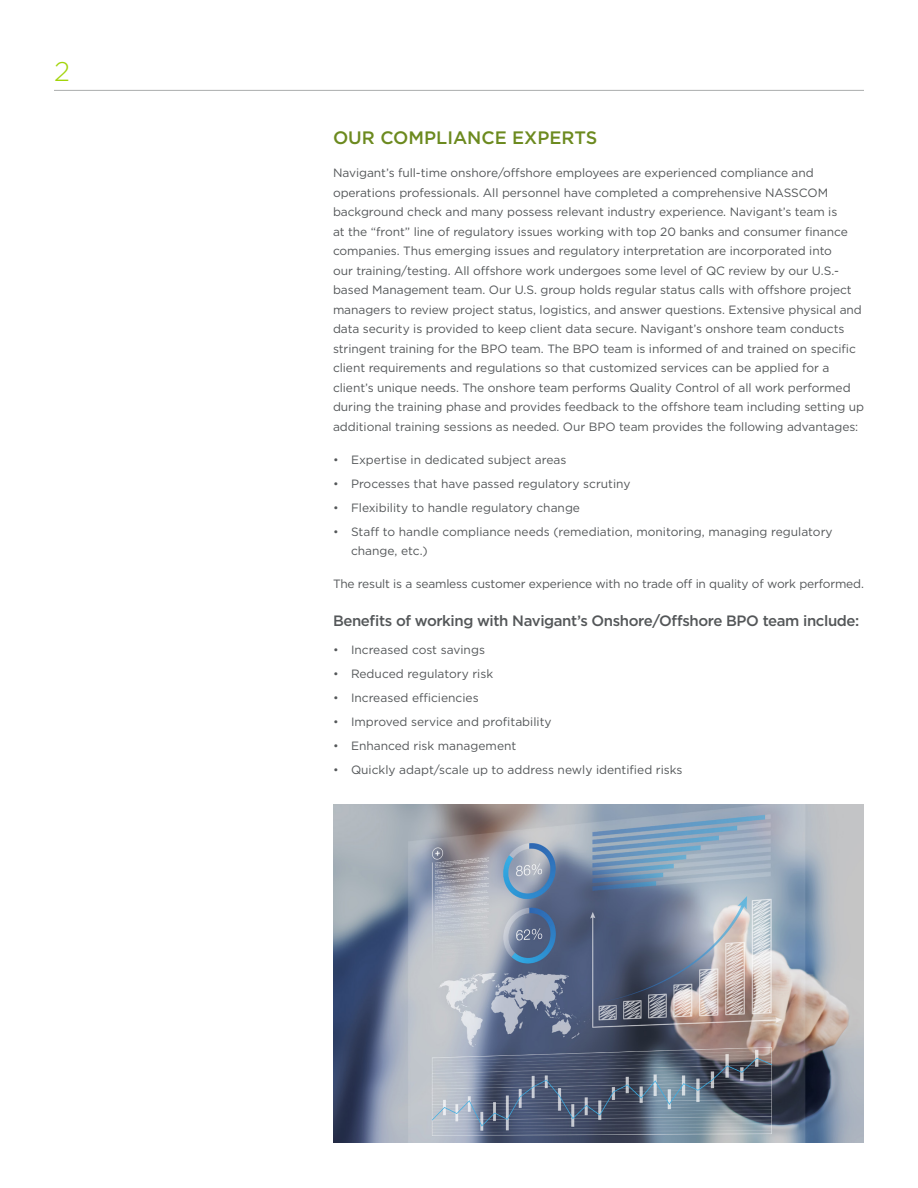
<style>
.page{position:relative;width:918px;height:1188px;background:#fff}
.page>*{position:absolute;margin:0;border:0;box-sizing:border-box;transform-origin:0 0}
.PAGE_-_Numbers_L{font:300 27px "Gotham";color:#a2d40a}
.BOD_-_Copy_Headers{font:500 18px "Gotham";color:#6c8a1f}
.BOD_-_Copy_Header_2{font:500 15px "Gotham";letter-spacing:-.025em;color:#545759}
.BOD_-_Copy_P1_Gray{font:12px/19.5px "Gotham";letter-spacing:-.005em;color:#545759}
.s1{font-weight:300}
</style>
<div class="page">
<hr style="left:54px;top:90px;width:810px;height:1px;background:#aaacad">
<img style="left:333px;top:805px;width:531px;height:338px">
<p class="PAGE_-_Numbers_L" style="left:54px;top:54px;width:17px">2</p>
<p class="BOD_-_Copy_Headers" style="left:333px;top:126px;width:266px">OUR COMPLIANCE EXPERTS</p>
<p class="BOD_-_Copy_P1_Gray" style="left:333px;top:163px;width:533px">Navigant’s full-time onshore/offshore employees are experienced compliance and operations professionals. All personnel have completed a comprehensive NASSCOM background check and many possess relevant industry experience. Navigant’s team is<br>at the “front” line of regulatory issues working with top 20 banks and consumer finance companies. Thus emerging issues and regulatory interpretation are incorporated into<br>our training/testing. All offshore work undergoes some level of QC review by our U.S.- based Management team. Our U.S. group holds regular status calls with offshore project managers to review project status, logistics, and answer questions. Extensive physical and data security is provided to keep client data secure. Navigant’s onshore team conducts stringent training for the BPO team. The BPO team is informed of and trained on specific client requirements and regulations so that customized services can be applied for a client’s unique needs. The onshore team performs Quality Control of all work performed during the training phase and provides feedback to the offshore team including setting up additional training sessions as needed. Our BPO team provides the following advantages:</p>
<p class="BOD_-_Copy_P1_Gray" style="left:333px;top:449px;width:235px"><span class="s1">•</span> Expertise in dedicated subject areas</p>
<p class="BOD_-_Copy_P1_Gray" style="left:333px;top:473px;width:299px"><span class="s1">•</span> Processes that have passed regulatory scrutiny</p>
<p class="BOD_-_Copy_P1_Gray" style="left:333px;top:497px;width:249px"><span class="s1">•</span> Flexibility to handle regulatory change</p>
<p class="BOD_-_Copy_P1_Gray" style="left:351px;top:521px;width:483px;text-indent:-18px"><span class="s1">•</span> Staff to handle compliance needs (remediation, monitoring, managing regulatory change, etc.)</p>
<p class="BOD_-_Copy_P1_Gray" style="left:333px;top:574px;width:532px">The result is a seamless customer experience with no trade off in quality of work performed.</p>
<p class="BOD_-_Copy_Header_2" style="left:333px;top:610px;width:528px">Benefits of working with Navigant’s Onshore/Offshore BPO team include:</p>
<p class="BOD_-_Copy_P1_Gray" style="left:333px;top:640px;width:153px"><span class="s1">•</span> Increased cost savings</p>
<p class="BOD_-_Copy_P1_Gray" style="left:333px;top:664px;width:162px"><span class="s1">•</span> Reduced regulatory risk</p>
<p class="BOD_-_Copy_P1_Gray" style="left:333px;top:688px;width:147px"><span class="s1">•</span> Increased efficiencies</p>
<p class="BOD_-_Copy_P1_Gray" style="left:333px;top:712px;width:220px"><span class="s1">•</span> Improved service and profitability</p>
<p class="BOD_-_Copy_P1_Gray" style="left:333px;top:736px;width:185px"><span class="s1">•</span> Enhanced risk management</p>
<p class="BOD_-_Copy_P1_Gray" style="left:333px;top:760px;width:351px"><span class="s1">•</span> Quickly adapt/scale up to address newly identified risks</p>
</div>
